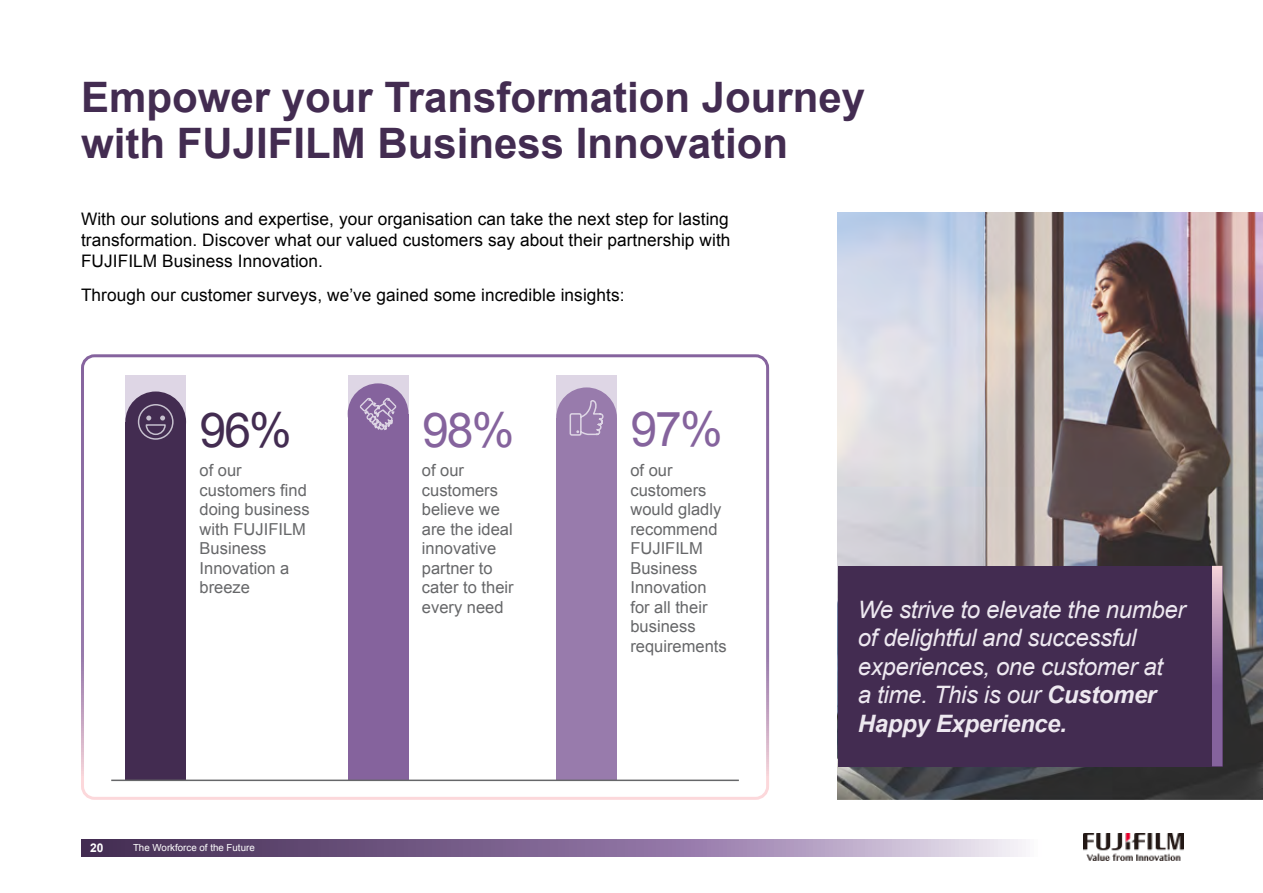
<style>
.page{position:relative;width:1263px;height:893px;background:#fff}
.page>*{position:absolute;margin:0;border:0;box-sizing:border-box;transform-origin:0 0}
.t1{font:48px "Arial";color:#85639d}
.t2{font:48px "Arial";color:#432c51}
.t3{font:700 42px/46.5px "Arial";color:#432c51}
.t4{font:italic 24px/28.5px "Arial";letter-spacing:-.015em;color:#ede8f0}
.Body_text{font:17.25px/21px "Arial";letter-spacing:.005em;color:#000;text-align:justify}
.t5{font:16.5px/19.5px "Arial";color:#666769}
.t6{font:700 12px "Arial";color:#fff}
.t7{font:9.75px "Arial";color:#fff}
.s1{font-weight:700}
</style>
<div class="page">
<div style="left:81px;top:354px;width:688px;height:446px;border:3px solid #fff;border-radius:12px"></div>
<img style="left:1084px;top:834px;width:100px;height:27px">
<img style="left:838px;top:212px;width:425px;height:588px">
<div style="left:838px;top:566px;width:384px;height:200px;background:#432c51"></div>
<div style="left:556px;top:375px;width:61px;height:405px;background:#ded6e5"></div>
<div style="left:348px;top:375px;width:60px;height:405px;background:#ded6e5"></div>
<div style="left:125px;top:375px;width:61px;height:405px;background:#ded6e5"></div>
<div style="left:556px;top:418px;width:61px;height:362px;background:#987bac"></div>
<div style="left:348px;top:414px;width:60px;height:366px;background:#85639d"></div>
<div style="left:125px;top:422px;width:61px;height:358px;background:#432c51"></div>
<div style="left:556px;top:387px;width:61px;height:61px;background:#987bac;border-radius:50%"></div>
<svg style="left:569px;top:400px;width:35px;height:36px"></svg>
<div style="left:348px;top:383px;width:60px;height:61px;background:#85639d;border-radius:50%"></div>
<svg style="left:360px;top:397px;width:36px;height:34px"></svg>
<div style="left:125px;top:391px;width:61px;height:61px;background:#432c51;border-radius:50%"></div>
<svg style="left:137px;top:404px;width:37px;height:36px"></svg>
<hr style="left:111px;top:780px;width:628px;height:1px;background:#666769">
<svg style="left:1212px;top:566px;width:10px;height:200px;background:#a582ae"></svg>
<svg style="left:81px;top:839px;width:1003px;height:17px;background:#917ca0"></svg>
<p class="t3" style="left:81px;top:75px;width:786px">Empower your Transformation Journey with FUJIFILM Business Innovation</p>
<p class="Body_text" style="left:81px;top:208px;width:651px">With our solutions and expertise, your organisation can take the next step for lasting transformation. Discover what our valued customers say about their partnership with FUJIFILM Business Innovation.</p>
<p class="Body_text" style="left:81px;top:285px;width:545px">Through our customer surveys, we’ve gained some incredible insights:</p>
<p class="t2" style="left:200px;top:399px;width:94px">96%</p>
<p class="t5" style="left:200px;top:461px;width:112px">of our customers find doing business with FUJIFILM<br>Business<br>Innovation a breeze</p>
<p class="t6" style="left:90px;top:840px;width:15px">20</p>
<p class="t7" style="left:133px;top:842px;width:123px">The Workforce of the Future</p>
<p class="t1" style="left:422px;top:399px;width:94px">98%</p>
<p class="t5" style="left:422px;top:461px;width:93px">of our customers believe we are the ideal innovative partner to cater to their every need</p>
<p class="t1" style="left:630px;top:398px;width:94px">97%</p>
<p class="t5" style="left:630px;top:461px;width:98px">of our customers would gladly recommend<br>FUJIFILM<br>Business<br>Innovation for all their business requirements</p>
<p class="t4" style="left:858px;top:595px;width:329px">We strive to elevate the number of delightful and successful experiences, one customer at<br>a time. This is our <span class="s1">Customer<br>Happy Experience.</span></p>
</div>
